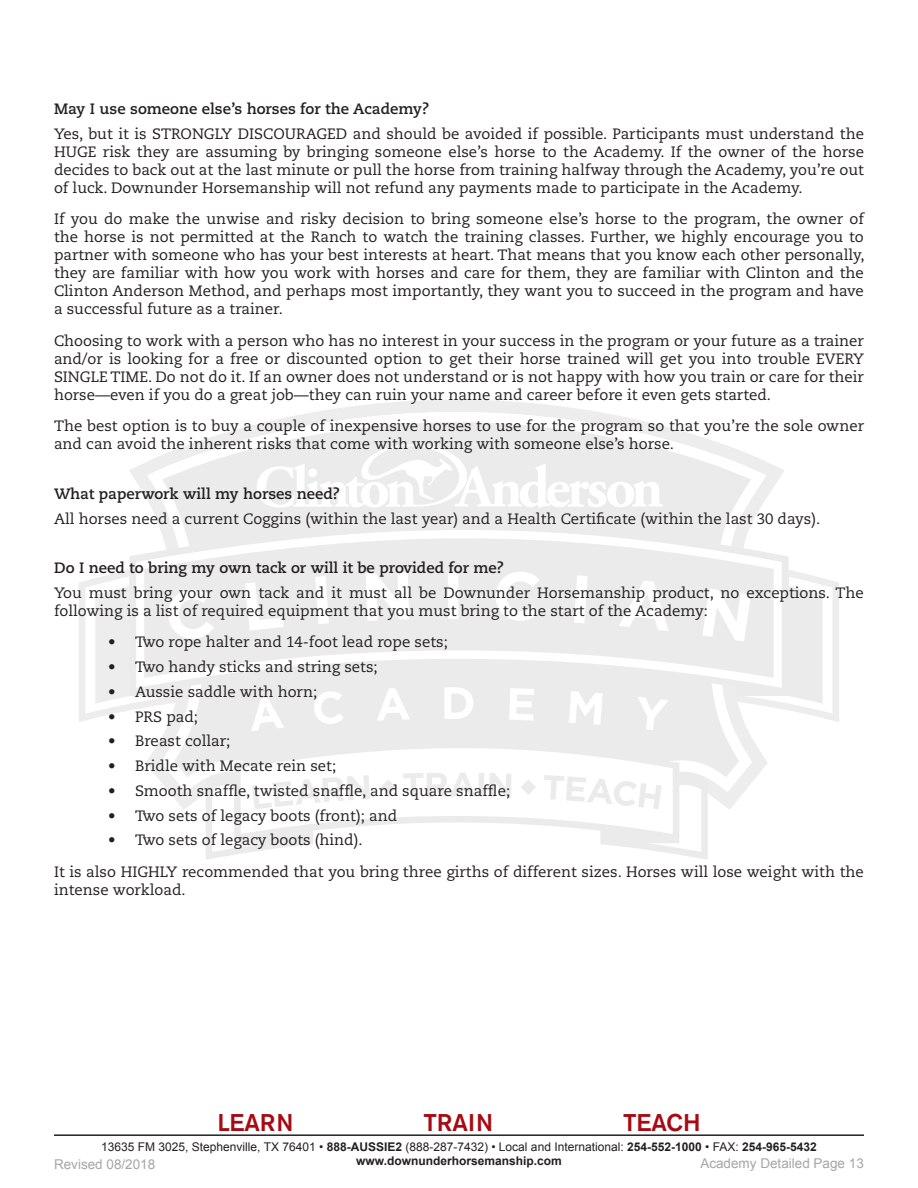
<style>
.page{position:relative;width:918px;height:1188px;background:#fff}
.page>*{position:absolute;margin:0;border:0;box-sizing:border-box;transform-origin:0 0}
.t1{font:500 24px "Akzidenz Grotesk BE";color:#a70a12}
.Body_-_no_indent{font:15px/18px "Caecilia LT Std";color:#231f20;text-align:justify}
.Body_-_no_indent-2{font:700 15px "Caecilia LT Std";color:#231f20}
.t2{font:13.5px "Arial";color:#a6a6a6}
.t3{font:12px "Arial";color:#231f20}
.t4{font:700 12px "Arial";color:#231f20}
.s1{font-weight:700}
</style>
<div class="page">
<svg style="left:129px;top:400px;width:655px;height:98px"></svg>
<svg style="left:147px;top:412px;width:619px;height:111px"></svg>
<svg style="left:162px;top:422px;width:589px;height:101px;fill:#ebebeb"></svg>
<svg style="left:146px;top:739px;width:621px;height:71px"></svg>
<svg style="left:161px;top:731px;width:591px;height:61px;fill:#ededed"></svg>
<svg style="left:174px;top:731px;width:565px;height:46px;background:#ededed"></svg>
<svg style="left:257px;top:444px;width:406px;height:64px"></svg>
<svg style="left:206px;top:742px;width:502px;height:118px"></svg>
<svg style="left:212px;top:741px;width:489px;height:113px"></svg>
<svg style="left:134px;top:523px;width:650px;height:33px;fill:#ebebeb"></svg>
<svg style="left:144px;top:527px;width:630px;height:29px;fill:#ebebeb"></svg>
<svg style="left:79px;top:556px;width:760px;height:175px"></svg>
<hr style="left:54px;top:1134px;width:810px;height:2px;background:#231f20">
<p class="Body_-_no_indent-2" style="left:54px;top:100px;width:377px">May I use someone else’s horses for the Academy?</p>
<p class="Body_-_no_indent" style="left:54px;top:125px;width:812px">Yes, but it is STRONGLY DISCOURAGED and should be avoided if possible. Participants must understand the HUGE risk they are assuming by bringing someone else’s horse to the Academy. If the owner of the horse decides to back out at the last minute or pull the horse from training halfway through the Academy, you’re out of luck. Downunder Horsemanship will not refund any payments made to participate in the Academy.</p>
<p class="Body_-_no_indent" style="left:54px;top:210px;width:812px">If you do make the unwise and risky decision to bring someone else’s horse to the program, the owner of the horse is not permitted at the Ranch to watch the training classes. Further, we highly encourage you to partner with someone who has your best interests at heart. That means that you know each other personally, they are familiar with how you work with horses and care for them, they are familiar with Clinton and the Clinton Anderson Method, and perhaps most importantly, they want you to succeed in the program and have a successful future as a trainer.</p>
<p class="Body_-_no_indent" style="left:54px;top:332px;width:812px">Choosing to work with a person who has no interest in your success in the program or your future as a trainer and/or is looking for a free or discounted option to get their horse trained will get you into trouble EVERY SINGLE TIME. Do not do it. If an owner does not understand or is not happy with how you train or care for their horse—even if you do a great job—they can ruin your name and career before it even gets started.</p>
<p class="Body_-_no_indent" style="left:54px;top:417px;width:812px">The best option is to buy a couple of inexpensive horses to use for the program so that you’re the sole owner and can avoid the inherent risks that come with working with someone else’s horse.</p>
<p class="Body_-_no_indent-2" style="left:54px;top:485px;width:288px">What paperwork will my horses need?</p>
<p class="Body_-_no_indent" style="left:54px;top:510px;width:768px">All horses need a current Coggins (within the last year) and a Health Certificate (within the last 30 days).</p>
<p class="Body_-_no_indent-2" style="left:54px;top:559px;width:452px">Do I need to bring my own tack or will it be provided for me?</p>
<p class="Body_-_no_indent" style="left:54px;top:584px;width:811px">You must bring your own tack and it must all be Downunder Horsemanship product, no exceptions. The following is a list of required equipment that you must bring to the start of the Academy:</p>
<p class="Body_-_no_indent" style="left:108px;top:633px;width:341px">• Two rope halter and 14-foot lead rope sets;</p>
<p class="Body_-_no_indent" style="left:108px;top:658px;width:271px">• Two handy sticks and string sets;</p>
<p class="Body_-_no_indent" style="left:108px;top:683px;width:211px">• Aussie saddle with horn;</p>
<p class="Body_-_no_indent" style="left:108px;top:708px;width:92px">• PRS pad;</p>
<p class="Body_-_no_indent" style="left:108px;top:732px;width:124px">• Breast collar;</p>
<p class="Body_-_no_indent" style="left:108px;top:757px;width:230px">• Bridle with Mecate rein set;</p>
<p class="Body_-_no_indent" style="left:108px;top:782px;width:404px">• Smooth snaffle, twisted snaffle, and square snaffle;</p>
<p class="Body_-_no_indent" style="left:108px;top:807px;width:291px">• Two sets of legacy boots (front); and</p>
<p class="Body_-_no_indent" style="left:108px;top:831px;width:256px">• Two sets of legacy boots (hind).</p>
<p class="Body_-_no_indent" style="left:54px;top:863px;width:811px">It is also HIGHLY recommended that you bring three girths of different sizes. Horses will lose weight with the intense workload.</p>
<h1 class="t1" style="left:217px;top:1108px;width:78px">LEARN</h1>
<h1 class="t1" style="left:424px;top:1108px;width:71px">TRAIN</h1>
<h1 class="t1" style="left:623px;top:1108px;width:79px">TEACH</h1>
<p class="t3" style="left:101px;top:1139px;width:717px">13635 FM 3025, Stephenville, TX 76401 • <span class="s1">888-AUSSIE2</span> (888-287-7432) • Local and International: <span class="s1">254-552-1000</span> • FAX: <span class="s1">254-965-5432</span></p>
<p class="t2" style="left:54px;top:1155px;width:103px">Revised 08/2018</p>
<p class="t4" style="left:356px;top:1153px;width:207px">www.downunderhorsemanship.com</p>
<p class="t2" style="left:700px;top:1155px;width:165px">Academy Detailed Page 13</p>
</div>
